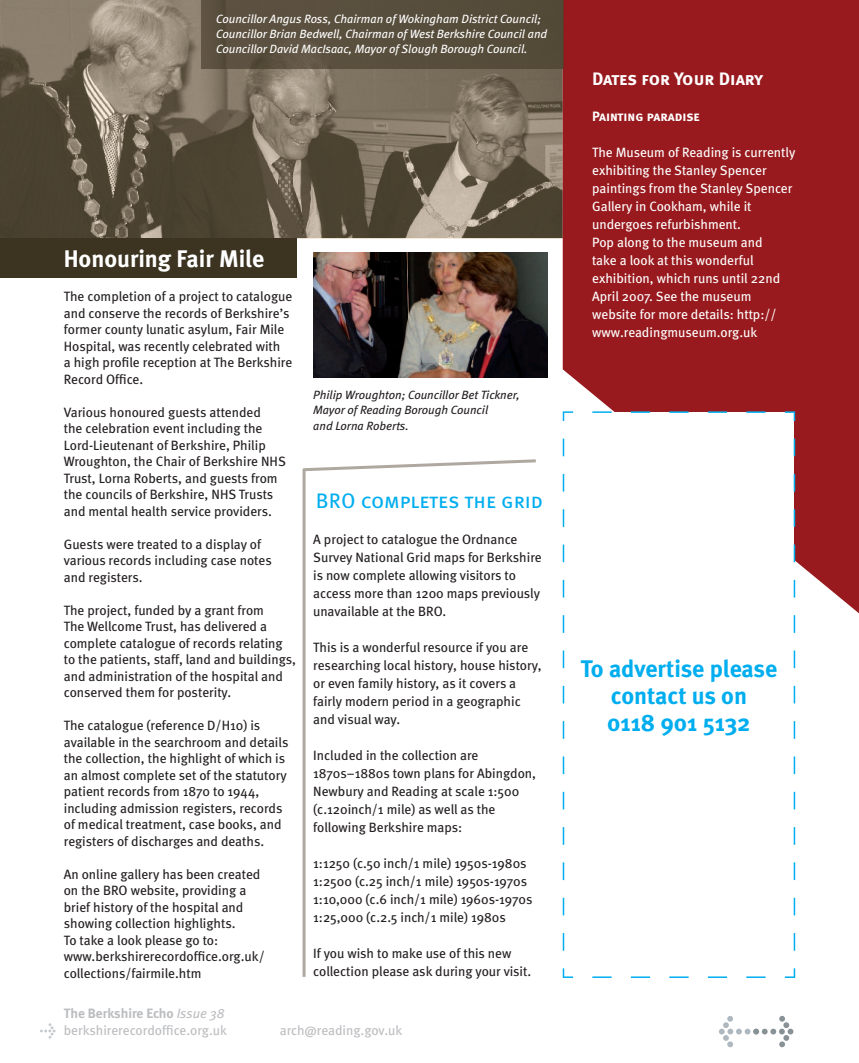
<style>
.page{position:relative;width:859px;height:1063px;background:#fff}
.page>*{position:absolute;margin:0;border:0;box-sizing:border-box;transform-origin:0 0}
.t1{font:700 24px/27px "Meta";color:#00aeef;text-align:center}
.t2{font:700 24px "Meta";color:#fff}
.t3{font:21px "Meta Book Caps";color:#00aeef}
.t4{font:18px "Meta Bold Caps";color:#fff}
.t5{font:13.5px/16.5px "Meta";color:#231f20}
.t6{font:13.5px/18px "Meta";color:#fff}
.t7{font:13.5px/16.5px "Meta";color:#bcbdc0}
.t8{font:13.5px "Meta Bold Caps";color:#fff}
.t9{font:italic 12px/15px "Meta";color:#fff}
.t10{font:italic 12px/15px "Meta";color:#231f20}
.s1{font-weight:700}
.s2{font-style:italic}
</style>
<div class="page">
<img style="left:0;top:0;width:563px;height:238px">
<img style="left:313px;top:252px;width:235px;height:125px">
<div style="left:563px;top:0;width:296px;height:613px;background:#981a1e"></div>
<svg style="left:303px;top:459px;width:233px;height:518px"></svg>
<div style="left:201px;top:0;width:362px;height:68px;background:#584e3d"></div>
<hr style="left:563px;top:0;width:1px;height:68px;background:#66311f">
<div style="left:0;top:238px;width:296px;height:39px;background:#3c3421"></div>
<svg style="left:563px;top:411px;width:232px;height:567px"></svg>
<svg style="left:719px;top:1016px;width:74px;height:31px"></svg>
<svg style="left:40px;top:1023px;width:16px;height:16px"></svg>
<p class="t9" style="left:216px;top:13px;width:332px">Councillor Angus Ross, Chairman of Wokingham District Council;<br>Councillor Brian Bedwell, Chairman of West Berkshire Council and<br>Councillor David MacIsaac, Mayor of Slough Borough Council.</p>
<h1 class="t2" style="left:64px;top:250px;width:202px">Honouring Fair Mile</h1>
<p class="t5" style="left:64px;top:290px;width:230px">The completion of a project to catalogue and conserve the records of Berkshire’s former county lunatic asylum, Fair Mile Hospital, was recently celebrated with<br>a high profile reception at The Berkshire Record Office.</p>
<p class="t5" style="left:64px;top:405px;width:224px">Various honoured guests attended<br>the celebration event including the Lord-Lieutenant of Berkshire, Philip Wroughton, the Chair of Berkshire NHS Trust, Lorna Roberts, and guests from the councils of Berkshire, NHS Trusts and mental health service providers.</p>
<p class="t5" style="left:64px;top:537px;width:209px">Guests were treated to a display of various records including case notes and registers.</p>
<p class="t5" style="left:64px;top:603px;width:234px">The project, funded by a grant from<br>The Wellcome Trust, has delivered a complete catalogue of records relating to the patients, staff, land and buildings, and administration of the hospital and conserved them for posterity.</p>
<p class="t5" style="left:64px;top:719px;width:226px">The catalogue (reference D/H10) is available in the searchroom and details the collection, the highlight of which is an almost complete set of the statutory patient records from 1870 to 1944, including admission registers, records of medical treatment, case books, and registers of discharges and deaths.</p>
<p class="t5" style="left:64px;top:867px;width:202px">An online gallery has been created on the BRO website, providing a brief history of the hospital and showing collection highlights.<br>To take a look please go to: www.berkshirerecordoffice.org.uk/ collections/fairmile.htm</p>
<p class="t10" style="left:313px;top:388px;width:208px">Philip Wroughton; Councillor Bet Tickner,<br>Mayor of Reading Borough Council</p>
<p class="t10" style="left:313px;top:420px;width:97px">and Lorna Roberts.</p>
<h2 class="t3" style="left:316px;top:489px;width:229px">BRO completes the grid</h2>
<p class="t5" style="left:313px;top:532px;width:230px;line-height:18px">A project to catalogue the Ordnance Survey National Grid maps for Berkshire is now complete allowing visitors to access more than 1200 maps previously unavailable at the BRO.</p>
<p class="t5" style="left:313px;top:640px;width:230px;line-height:18px">This is a wonderful resource if you are researching local history, house history, or even family history, as it covers a fairly modern period in a geographic and visual way.</p>
<p class="t5" style="left:313px;top:748px;width:224px;line-height:18px">Included in the collection are<br>1870s–1880s town plans for Abingdon,<br>Newbury and Reading at scale 1:500 (c.120inch/1 mile) as well as the following Berkshire maps:</p>
<p class="t5" style="left:313px;top:856px;width:221px;line-height:18px">1:1250 (c.50 inch/1 mile) 1950s-1980s 1:2500 (c.25 inch/1 mile) 1950s-1970s 1:10,000 (c.6 inch/1 mile) 1960s-1970s 1:25,000 (c.2.5 inch/1 mile) 1980s</p>
<p class="t5" style="left:313px;top:946px;width:219px;line-height:18px">If you wish to make use of this new collection please ask during your visit.</p>
<p class="t7" style="left:64px;top:1007px;width:165px"><span class="s1">The Berkshire Echo</span> <span class="s2">Issue 38 </span>berkshirerecordoffice.org.uk</p>
<p class="t7" style="left:280px;top:1023px;width:124px">arch@reading.gov.uk</p>
<h3 class="t4" style="left:592px;top:68px;width:172px">Dates for Your Diary</h3>
<p class="t8" style="left:592px;top:108px;width:109px">Painting paradise</p>
<p class="t6" style="left:592px;top:145px;width:205px">The Museum of Reading is currently exhibiting the Stanley Spencer paintings from the Stanley Spencer<br>Gallery in Cookham, while it undergoes refurbishment.<br>Pop along to the museum and<br>take a look at this wonderful exhibition, which runs until 22nd<br>April 2007. See the museum website for more details: http:// www.readingmuseum.org.uk</p>
<h1 class="t1" style="left:581px;top:658px;width:198px">To advertise please contact us on<br>0118 901 5132</h1>
</div>
